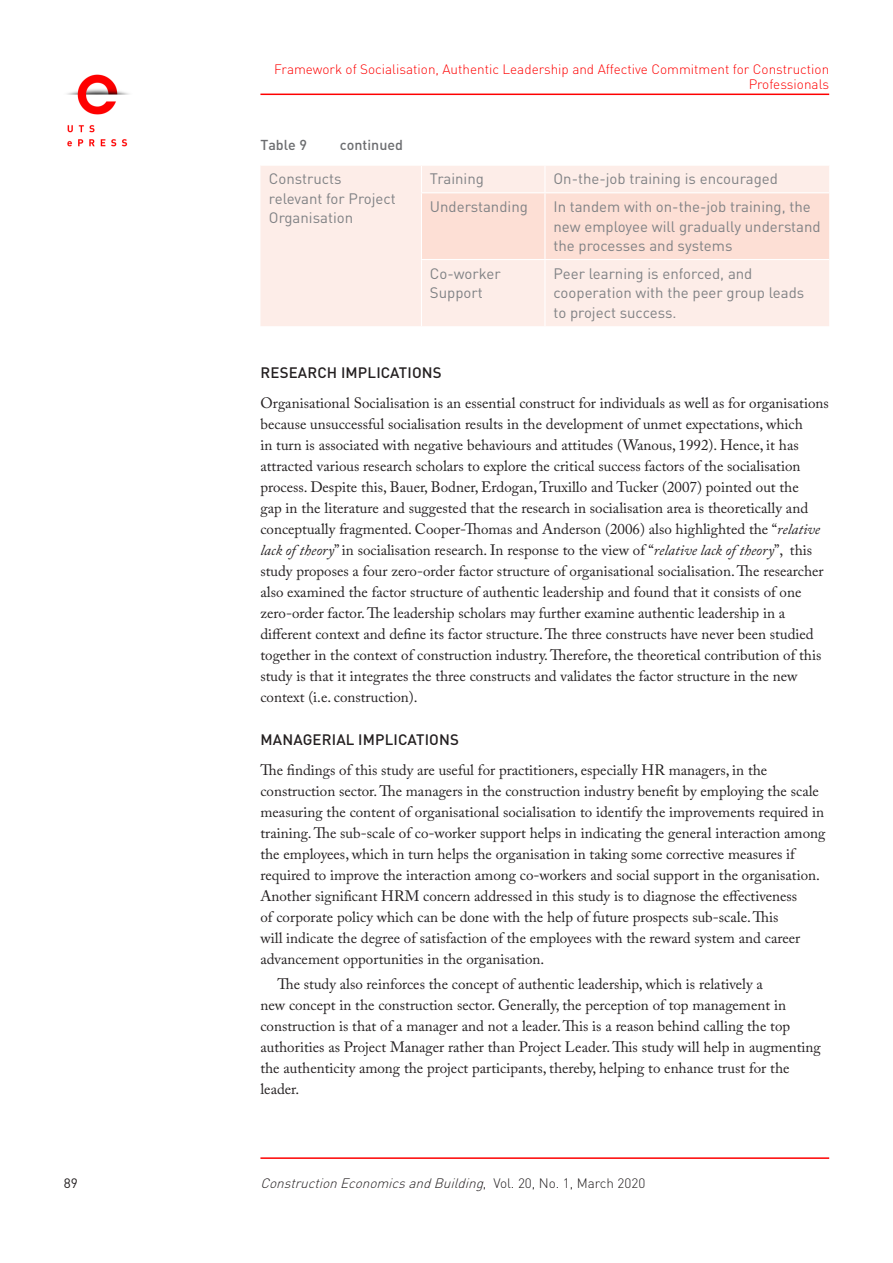
<style>
.page{position:relative;width:893px;height:1263px;background:#fff}
.page>*{position:absolute;margin:0;border:0;box-sizing:border-box;transform-origin:0 0}
.Body_copy_-_1st_para{font:15px/21px "Adobe Caslon Pro";color:#231f20}
.body_copy_-_indent{font:15px/21px "Adobe Caslon Pro";color:#231f20}
.T_Body{font:15px/19.5px "DIN";color:#808285}
.B_head{font:500 15px "DIN Pro";letter-spacing:.01em;color:#231f20}
.Caption_Table{font:500 14.25px "DIN";color:#6c6d70}
.t1{font:300 13.5px/15px "DIN Pro";color:#fe0000;text-align:right}
.t2{font:italic 300 13.5px "DIN Pro";color:#231f20}
.t3{font:13.5px "DIN Pro";color:#231f20}
.s1{font-style:italic}
.s2{font-style:normal}
</style>
<div class="page">
<hr style="left:260px;top:1157px;width:569px;height:2px;background:#fe0000">
<div style="left:260px;top:166px;width:569px;height:160px;background:#fdede8"></div>
<svg style="left:421px;top:166px;width:408px;height:93px;background:#fde3da"></svg>
<hr style="left:421px;top:192px;width:124px;height:1px;background:#fff">
<hr style="left:421px;top:193px;width:1px;height:66px;background:#fff">
<hr style="left:545px;top:192px;width:284px;height:1px;background:#fff">
<hr style="left:544px;top:193px;width:1px;height:66px;background:#fff">
<hr style="left:421px;top:259px;width:124px;height:1px;background:#fff">
<hr style="left:421px;top:260px;width:1px;height:66px;background:#fff">
<hr style="left:545px;top:259px;width:284px;height:1px;background:#fff">
<hr style="left:544px;top:260px;width:1px;height:66px;background:#fff">
<img style="left:67px;top:74px;width:62px;height:73px">
<hr style="left:260px;top:94px;width:569px;height:1px;background:#fe0000">
<p class="t1" style="left:274px;top:61px;width:556px">Framework of Socialisation, Authentic Leadership and Affective Commitment for Construction<br>Professionals</p>
<p class="Caption_Table" style="left:260px;top:135px;width:48px">Table 9</p>
<p class="Caption_Table" style="left:340px;top:135px;width:65px">continued</p>
<p class="T_Body" style="left:269px;top:169px;width:128px">Constructs relevant for Project<br>Organisation</p>
<p class="T_Body" style="left:430px;top:169px;width:56px">Training</p>
<p class="T_Body" style="left:553px;top:169px;width:226px">On-the-job training is encouraged</p>
<p class="T_Body" style="left:430px;top:197px;width:99px">Understanding</p>
<p class="T_Body" style="left:553px;top:197px;width:269px">In tandem with on-the-job training, the new employee will gradually understand the processes and systems</p>
<p class="T_Body" style="left:430px;top:263px;width:72px">Co-worker<br>Support</p>
<p class="T_Body" style="left:553px;top:263px;width:252px">Peer learning is enforced, and cooperation with the peer group leads to project success.</p>
<p class="B_head" style="left:261px;top:363px;width:183px">RESEARCH IMPLICATIONS</p>
<p class="Body_copy_-_1st_para" style="left:260px;top:392px;width:570px">Organisational Socialisation is an essential construct for individuals as well as for organisations because unsuccessful socialisation results in the development of unmet expectations, which<br>in turn is associated with negative behaviours and attitudes (Wanous, 1992). Hence, it has attracted various research scholars to explore the critical success factors of the socialisation process. Despite this, Bauer, Bodner, Erdogan, Truxillo and Tucker (2007) pointed out the<br>gap in the literature and suggested that the research in socialisation area is theoretically and conceptually fragmented. Cooper-Thomas and Anderson (2006) also highlighted the “<span class="s1">relative lack of theory</span>” in socialisation research. In response to the view of “<span class="s1">relative lack of theory</span>”, this study proposes a four zero-order factor structure of organisational socialisation. The researcher also examined the factor structure of authentic leadership and found that it consists of one zero-order factor. The leadership scholars may further examine authentic leadership in a different context and define its factor structure. The three constructs have never been studied together in the context of construction industry. Therefore, the theoretical contribution of this study is that it integrates the three constructs and validates the factor structure in the new context (i.e. construction).</p>
<p class="B_head" style="left:261px;top:730px;width:200px">MANAGERIAL IMPLICATIONS</p>
<p class="Body_copy_-_1st_para" style="left:260px;top:759px;width:566px">The findings of this study are useful for practitioners, especially HR managers, in the construction sector. The managers in the construction industry benefit by employing the scale measuring the content of organisational socialisation to identify the improvements required in training. The sub-scale of co-worker support helps in indicating the general interaction among the employees, which in turn helps the organisation in taking some corrective measures if required to improve the interaction among co-workers and social support in the organisation.<br>Another significant HRM concern addressed in this study is to diagnose the effectiveness<br>of corporate policy which can be done with the help of future prospects sub-scale. This<br>will indicate the degree of satisfaction of the employees with the reward system and career advancement opportunities in the organisation.</p>
<p class="body_copy_-_indent" style="left:260px;top:973px;width:562px;text-indent:17px">The study also reinforces the concept of authentic leadership, which is relatively a<br>new concept in the construction sector. Generally, the perception of top management in construction is that of a manager and not a leader. This is a reason behind calling the top authorities as Project Manager rather than Project Leader. This study will help in augmenting the authenticity among the project participants, thereby, helping to enhance trust for the leader.</p>
<p class="t3" style="left:64px;top:1174px;width:16px">89</p>
<p class="t2" style="left:260px;top:1174px;width:386px">ConstructionEconomicsandBuilding<span class="s2">, Vo l . 2 0 , N o . 1 , M a rc h 2 0 2 0</span></p>
</div>
